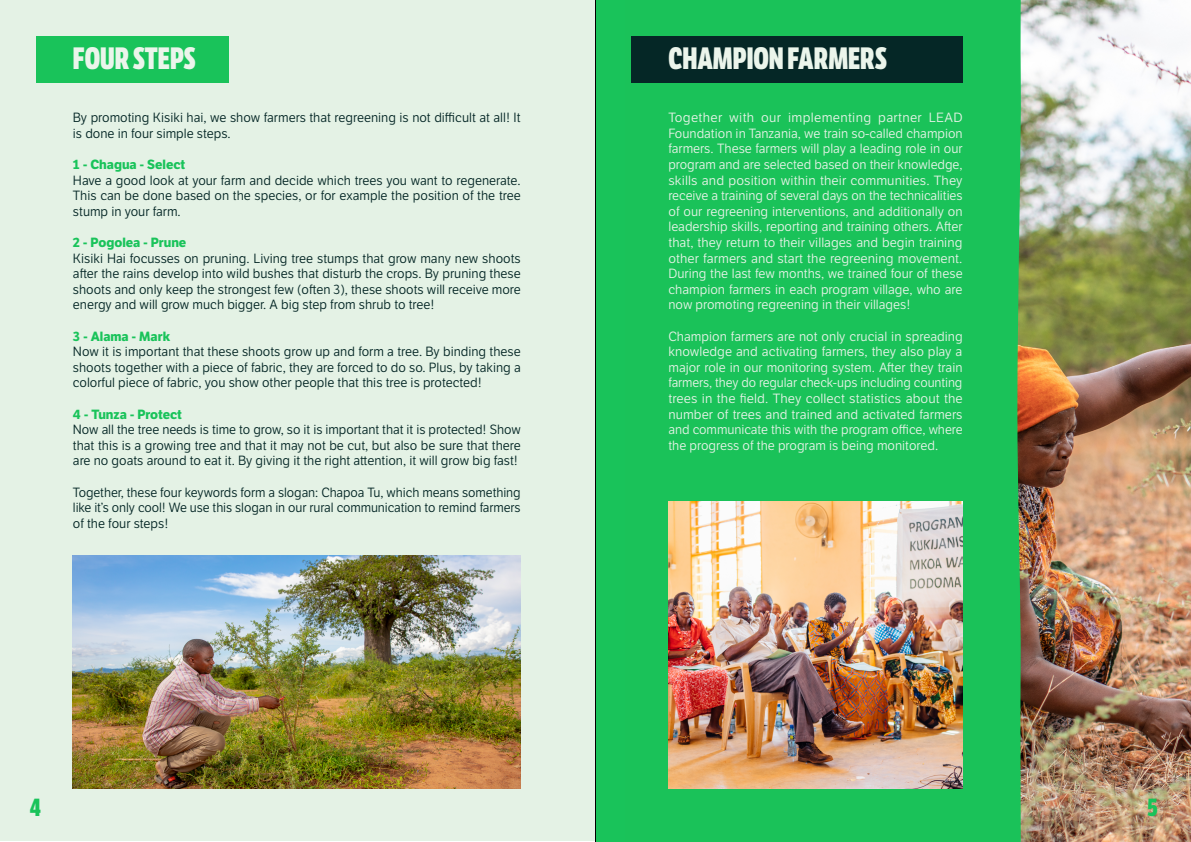
<style>
.page{position:relative;width:1191px;height:842px;background:#fff}
.page>*{position:absolute;margin:0;border:0;box-sizing:border-box;transform-origin:0 0}
.t1{font:800 30px "LFT Etica Compressed";color:#ebf5eb}
.t2{font:800 25px "LFT Etica Compressed";color:#19c35a}
.t3{font:13px/15.6px "LFT Etica";color:#052726;text-align:justify}
.t4{font:13px/15.6px "LFT Etica";color:#e4f2e5;text-align:justify}
.t5{font:700 13px "LFT Etica";color:#19c35a}
</style>
<div class="page">
<div style="left:0;top:0;width:595px;height:841px;background:#e4f2e5"></div>
<img style="left:1021px;top:0;width:170px;height:842px">
<div style="left:625px;top:0;width:396px;height:842px;background:#1ac259"></div>
<img style="left:73px;top:556px;width:448px;height:232px">
<div style="left:631px;top:36px;width:331px;height:46px;background:#052726"></div>
<div style="left:36px;top:36px;width:192px;height:46px;background:#19c35a"></div>
<div style="left:595px;top:0;width:30px;height:842px;background:#19c35a"></div>
<hr style="left:595px;top:0;width:1px;height:842px;background:#000">
<img style="left:668px;top:502px;width:294px;height:286px">
<h1 class="t1" style="left:73px;top:40px;width:124px">FOUR STEPS</h1>
<h1 class="t1" style="left:668px;top:40px;width:220px">CHAMPION FARMERS</h1>
<p class="t3" style="left:73px;top:110px;width:449px">By promoting Kisiki hai, we show farmers that regreening is not difficult at all! It is done in four simple steps.</p>
<p class="t5" style="left:73px;top:156px;width:114px">1 - Chagua - Select</p>
<p class="t3" style="left:73px;top:173px;width:449px">Have a good look at your farm and decide which trees you want to regenerate.<br>This can be done based on the species, or for example the position of the tree stump in your farm.</p>
<p class="t5" style="left:73px;top:234px;width:115px">2 - Pogolea - Prune</p>
<p class="t3" style="left:73px;top:251px;width:449px">Kisiki Hai focusses on pruning. Living tree stumps that grow many new shoots after the rains develop into wild bushes that disturb the crops. By pruning these shoots and only keep the strongest few (often 3), these shoots will receive more energy and will grow much bigger. A big step from shrub to tree!</p>
<p class="t5" style="left:73px;top:328px;width:99px">3 - Alama - Mark</p>
<p class="t3" style="left:73px;top:344px;width:449px">Now it is important that these shoots grow up and form a tree. By binding these shoots together with a piece of fabric, they are forced to do so. Plus, by taking a colorful piece of fabric, you show other people that this tree is protected!</p>
<p class="t5" style="left:73px;top:406px;width:110px">4 - Tunza - Protect</p>
<p class="t3" style="left:73px;top:422px;width:449px">Now all the tree needs is time to grow, so it is important that it is protected! Show that this is a growing tree and that it may not be cut, but also be sure that there are no goats around to eat it. By giving it the right attention, it will grow big fast!</p>
<p class="t3" style="left:73px;top:485px;width:449px">Together, these four keywords form a slogan: Chapoa Tu, which means something like it’s only cool! We use this slogan in our rural communication to remind farmers of the four steps!</p>
<p class="t4" style="left:668px;top:110px;width:296px">Together with our implementing partner LEAD Foundation in Tanzania, we train so-called champion farmers. These farmers will play a leading role in our program and are selected based on their knowledge, skills and position within their communities. They receive a training of several days on the technicalities of our regreening interventions, and additionally on leadership skills, reporting and training others. After that, they return to their villages and begin training other farmers and start the regreening movement.<br>During the last few months, we trained four of these champion farmers in each program village, who are now promoting regreening in their villages!</p>
<p class="t4" style="left:668px;top:329px;width:296px">Champion farmers are not only crucial in spreading knowledge and activating farmers, they also play a major role in our monitoring system. After they train farmers, they do regular check-ups including counting trees in the field. They collect statistics about the number of trees and trained and activated farmers and communicate this with the program office, where the progress of the program is being monitored.</p>
<h2 class="t2" style="left:30px;top:792px;width:13px">4</h2>
<h2 class="t2" style="left:1147px;top:792px;width:12px">5</h2>
</div>
